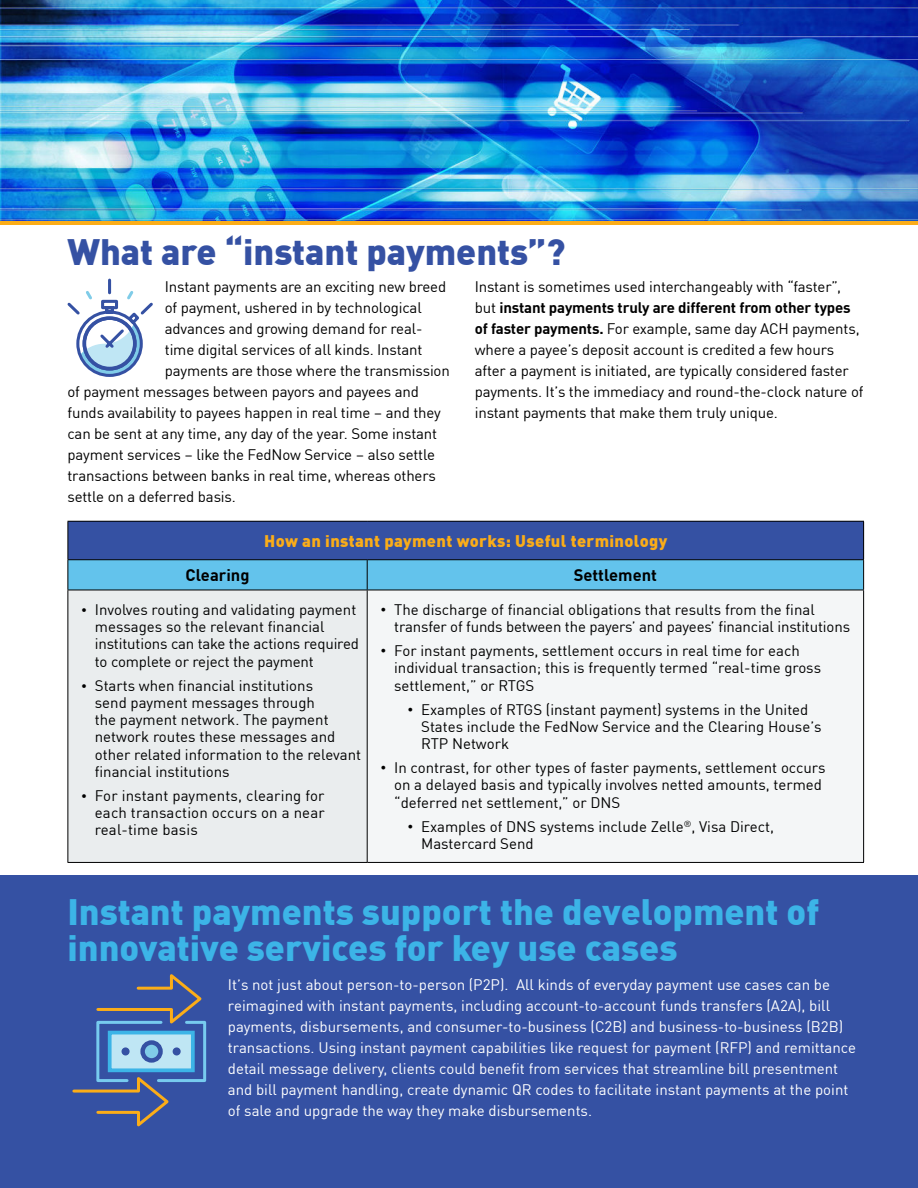
<style>
.page{position:relative;width:918px;height:1188px;background:#fff}
.page>*{position:absolute;margin:0;border:0;box-sizing:border-box;transform-origin:0 0}
.t1{font:900 36px/36px "DINOT";color:#3cb4e7}
.t2{font:900 36px "DINOT";color:#3551a3}
.t3{font:900 16.5px "DINOT";letter-spacing:.02em;color:#fbad18}
.t4{font:700 16.5px "DINOT";color:#000}
.t5{font:15px/17.2px "DINOT";letter-spacing:-.01em;color:#000}
.t6{font:15px/21px "DINOT";color:#fff}
.s1{font-weight:700}
.s2{font-family:"Times New Roman"}
.s3{font-family:"Arial"}
</style>
<div class="page">
<svg style="left:0;top:220px;width:918px;height:5px;background:#ce9c3d"></svg>
<div style="left:0;top:876px;width:918px;height:312px;background:#3551a3"></div>
<img style="left:0;top:0;width:918px;height:220px">
<div style="left:68px;top:521px;width:796px;height:39px;background:#3551a3"></div>
<div style="left:69px;top:560px;width:794px;height:30px;background:#63c3ec"></div>
<div style="left:68px;top:590px;width:299px;height:272px;background:#eaedee"></div>
<div style="left:367px;top:590px;width:497px;height:272px;background:#f4f6f7"></div>
<hr style="left:68px;top:521px;width:299px;height:1px;background:#000">
<hr style="left:68px;top:522px;width:1px;height:37px;background:#000">
<hr style="left:367px;top:521px;width:497px;height:1px;background:#000">
<hr style="left:863px;top:522px;width:1px;height:37px;background:#000">
<hr style="left:68px;top:559px;width:299px;height:1px;background:#000">
<hr style="left:68px;top:560px;width:1px;height:30px;background:#000">
<hr style="left:367px;top:559px;width:497px;height:1px;background:#000">
<hr style="left:367px;top:560px;width:1px;height:30px;background:#000">
<hr style="left:863px;top:560px;width:1px;height:30px;background:#000">
<hr style="left:68px;top:590px;width:299px;height:1px;background:#000">
<hr style="left:68px;top:590px;width:1px;height:272px;background:#000">
<hr style="left:367px;top:590px;width:497px;height:1px;background:#000">
<hr style="left:367px;top:590px;width:1px;height:272px;background:#000">
<hr style="left:863px;top:590px;width:1px;height:272px;background:#000">
<hr style="left:68px;top:862px;width:299px;height:1px;background:#000">
<hr style="left:367px;top:862px;width:497px;height:1px;background:#000">
<svg style="left:67px;top:280px;width:86px;height:97px"></svg>
<div style="left:83px;top:316px;width:54px;height:54px;border:4px solid #3551a3;border-radius:50%"></div>
<svg style="left:72px;top:974px;width:135px;height:153px"></svg>
<svg style="left:143px;top:1043px;width:18px;height:17px"></svg>
<div style="left:140px;top:1040px;width:23px;height:23px;border:4px solid #3551a3;border-radius:50%"></div>
<div style="left:173px;top:1047px;width:8px;height:8px;background:#3551a3;border-radius:50%"></div>
<div style="left:122px;top:1047px;width:8px;height:8px;background:#3551a3;border-radius:50%"></div>
<h1 class="t2" style="left:68px;top:235px;width:500px">What are “instant payments”?</h1>
<p class="t5" style="left:165px;top:279px;width:283px">Instant payments are an exciting new breed</p>
<p class="t5" style="left:165px;top:300px;width:258px">of payment, ushered in by technological</p>
<p class="t5" style="left:165px;top:321px;width:259px">advances and growing demand for real-</p>
<p class="t5" style="left:165px;top:342px;width:259px">time digital services of all kinds. Instant</p>
<p class="t5" style="left:165px;top:363px;width:287px">payments are those where the transmission</p>
<p class="t5" style="left:68px;top:384px;width:353px">of payment messages between payors and payees and</p>
<p class="t5" style="left:68px;top:405px;width:375px">funds availability to payees happen in real time – and they</p>
<p class="t5" style="left:68px;top:426px;width:371px">can be sent at any time, any day of the year. Some instant</p>
<p class="t5" style="left:68px;top:447px;width:369px">payment services – like the FedNow Service – also settle</p>
<p class="t5" style="left:68px;top:468px;width:370px">transactions between banks in real time, whereas others</p>
<p class="t5" style="left:68px;top:489px;width:170px">settle on a deferred basis.</p>
<p class="t5" style="left:475px;top:277px;width:390px;line-height:21px">Instant is sometimes used interchangeably with “faster”, but <span class="s1">instant payments truly are different from other types of faster payments.</span> For example, same day ACH payments, where a payee’s deposit account is credited a few hours after a payment is initiated, are typically considered faster payments. It’s the immediacy and round-the-clock nature of instant payments that make them truly unique.</p>
<p class="t3" style="left:264px;top:533px;width:405px">How an instant payment works: Useful terminology</p>
<p class="t4" style="left:186px;top:569px;width:65px">Clearing</p>
<p class="t5" style="left:95px;top:602px;width:266px;text-indent:-14px"><span class="s2">•</span> Involves routing and validating payment messages so the relevant financial institutions can take the actions required to complete or reject the payment</p>
<p class="t5" style="left:95px;top:675px;width:268px;text-indent:-14px"><span class="s2">•</span> Starts when financial institutions<br>send payment messages through<br>the payment network. The payment network routes these messages and other related information to the relevant financial institutions</p>
<p class="t5" style="left:95px;top:788px;width:231px;text-align:justify;text-indent:-14px"><span class="s2">•</span> For instant payments, clearing for each transaction occurs on a near real-time basis</p>
<p class="t4" style="left:574px;top:569px;width:85px">Settlement</p>
<p class="t5" style="left:394px;top:600px;width:457px;text-indent:-14px"><span class="s3">•</span> The discharge of financial obligations that results from the final transfer of funds between the payers’ and payees’ financial institutions</p>
<p class="t5" style="left:394px;top:643px;width:428px;text-indent:-14px"><span class="s3">•</span> For instant payments, settlement occurs in real time for each individual transaction; this is frequently termed “real-time gross settlement,” or RTGS</p>
<p class="t5" style="left:421px;top:702px;width:402px;text-indent:-14px"><span class="s3">•</span> Examples of RTGS (instant payment) systems in the United<br>States include the FedNow Service and the Clearing House’s<br>RTP Network</p>
<p class="t5" style="left:394px;top:760px;width:433px;text-indent:-14px"><span class="s3">•</span> In contrast, for other types of faster payments, settlement occurs on a delayed basis and typically involves netted amounts, termed “deferred net settlement,” or DNS</p>
<p class="t5" style="left:421px;top:819px;width:354px;text-indent:-13px"><span class="s3">•</span> Examples of DNS systems include Zelle<sup>®</sup>, Visa Direct,<br>Mastercard Send</p>
<h1 class="t1" style="left:68px;top:896px;width:753px">Instant payments support the development of innovative services for key use cases</h1>
<p class="t6" style="left:228px;top:976px;width:630px">It’s not just about person-to-person (P2P). All kinds of everyday payment use cases can be reimagined with instant payments, including account-to-account funds transfers (A2A), bill payments, disbursements, and consumer-to-business (C2B) and business-to-business (B2B) transactions. Using instant payment capabilities like request for payment (RFP) and remittance detail message delivery, clients could benefit from services that streamline bill presentment and bill payment handling, create dynamic QR codes to facilitate instant payments at the point of sale and upgrade the way they make disbursements.</p>
</div>
